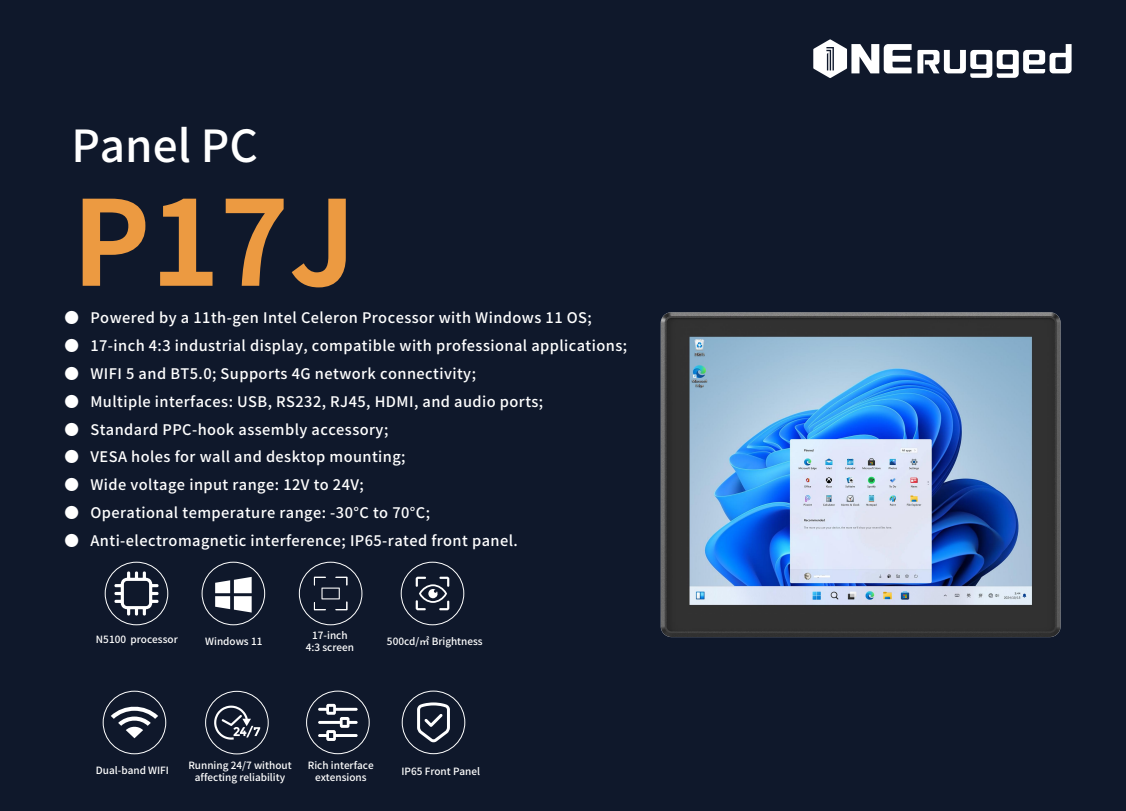
<style>
.page{position:relative;width:1126px;height:811px;background:#0f182b}
.page>*{position:absolute;margin:0;border:0;box-sizing:border-box;transform-origin:0 0}
.t1{font:700 117.75px "Source Han Sans CN";color:#ec9a41}
.t2{font:500 44.15px "Source Han Sans CN";color:#fff}
.t3{font:500 14.6px "Source Han Sans CN";letter-spacing:.03em;color:#fff}
.t4{font:500 10px/12px "Source Han Sans CN";color:#fff;text-align:center}
</style>
<div class="page">
<svg style="left:314px;top:577px;width:33px;height:33px"></svg>
<div style="left:202px;top:562px;width:63px;height:63px;border:1px solid #fff;border-radius:50%"></div>
<div style="left:299px;top:562px;width:63px;height:63px;border:1px solid #fff;border-radius:50%"></div>
<div style="left:401px;top:562px;width:63px;height:63px;border:1px solid #fff;border-radius:50%"></div>
<svg style="left:114px;top:571px;width:45px;height:45px"></svg>
<div style="left:105px;top:562px;width:63px;height:63px;border:1px solid #fff;border-radius:50%"></div>
<svg style="left:416px;top:577px;width:33px;height:33px"></svg>
<div style="left:103px;top:691px;width:63px;height:63px;border:1px solid #fff;border-radius:50%"></div>
<svg style="left:111px;top:706px;width:47px;height:32px"></svg>
<svg style="left:417px;top:702px;width:33px;height:41px"></svg>
<div style="left:402px;top:691px;width:63px;height:63px;border:1px solid #fff;border-radius:50%"></div>
<div style="left:306px;top:691px;width:63px;height:63px;border:1px solid #fff;border-radius:50%"></div>
<svg style="left:318px;top:704px;width:40px;height:37px"></svg>
<svg style="left:813px;top:39px;width:259px;height:39px"></svg>
<div style="left:205px;top:691px;width:63px;height:63px;border:1px solid #fff;border-radius:50%"></div>
<svg style="left:214px;top:706px;width:46px;height:34px"></svg>
<svg style="left:215px;top:577px;width:37px;height:36px"></svg>
<img style="left:660px;top:312px;width:401px;height:326px">
<h2 class="t2" style="left:71px;top:121px;width:188px">Panel PC</h2>
<h1 class="t1" style="left:72px;top:176px;width:286px">P17J</h1>
<p class="t3" style="left:65px;top:309px;width:529px">● Powered by a 11th-gen Intel Celeron Processor with Windows 11 OS;</p>
<p class="t3" style="left:65px;top:337px;width:564px">● 17-inch 4:3 industrial display, compatible with professional applications;</p>
<p class="t3" style="left:65px;top:365px;width:413px">● WIFI 5 and BT5.0; Supports 4G network connectivity;</p>
<p class="t3" style="left:65px;top:393px;width:480px">● Multiple interfaces: USB, RS232, RJ45, HDMI, and audio ports;</p>
<p class="t3" style="left:65px;top:421px;width:325px">● Standard PPC-hook assembly accessory;</p>
<p class="t3" style="left:65px;top:449px;width:343px">● VESA holes for wall and desktop mounting;</p>
<p class="t3" style="left:65px;top:477px;width:301px">● Wide voltage input range: 12V to 24V;</p>
<p class="t3" style="left:65px;top:505px;width:367px">● Operational temperature range: -30°C to 70°C;</p>
<p class="t3" style="left:65px;top:533px;width:455px">● Anti-electromagnetic interference; IP65-rated front panel.</p>
<p class="t4" style="left:96px;top:634px;width:83px">N5100 processor</p>
<p class="t4" style="left:205px;top:636px;width:59px">Windows 11</p>
<p class="t4" style="left:306px;top:630px;width:50px">17-inch<br>4:3 screen</p>
<p class="t4" style="left:387px;top:636px;width:97px">500cd/㎡ Brightness</p>
<p class="t4" style="left:308px;top:760px;width:67px">Rich interface extensions</p>
<p class="t4" style="left:188px;top:760px;width:105px">Running 24/7 without affecting reliability</p>
<p class="t4" style="left:96px;top:764px;width:75px">Dual-band WIFI</p>
<p class="t4" style="left:402px;top:766px;width:80px">IP65 Front Panel</p>
</div>
